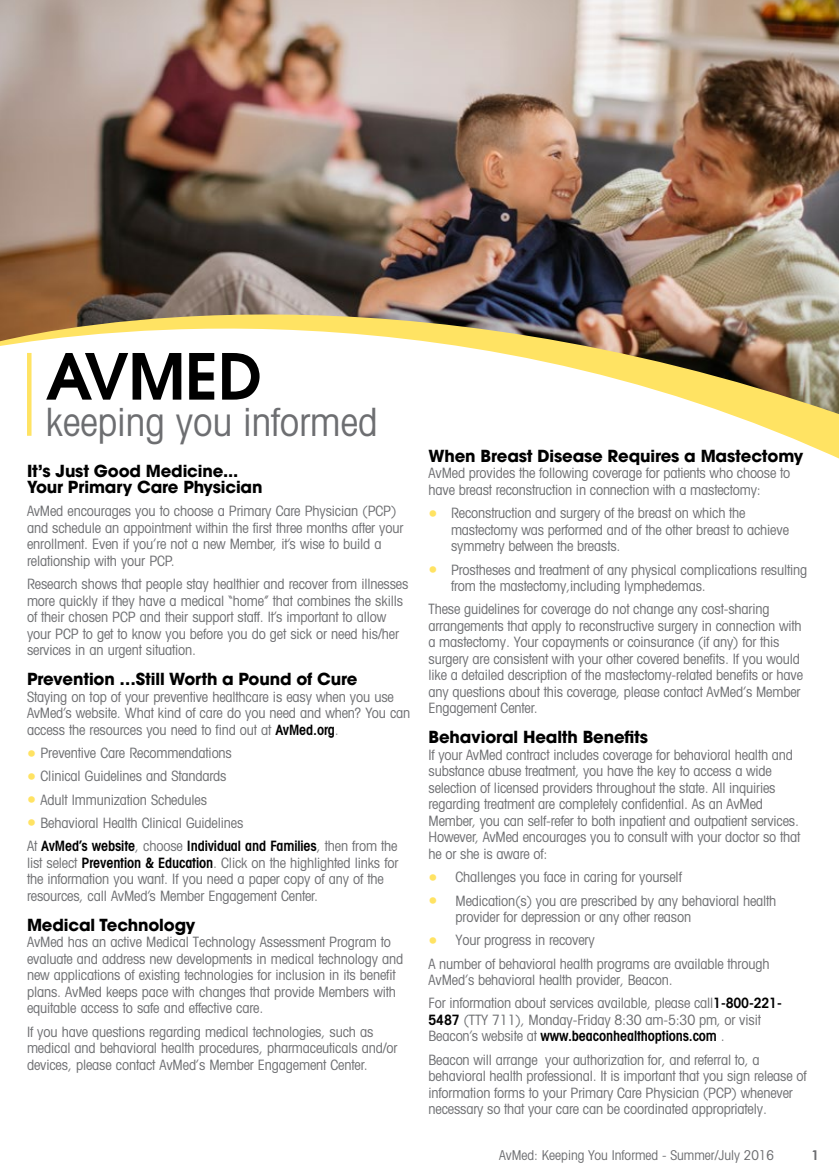
<style>
.page{position:relative;width:839px;height:1176px;background:#fff}
.page>*{position:absolute;margin:0;border:0;box-sizing:border-box;transform-origin:0 0}
.t1{font:600 63px "Avant Garde";color:#000}
.t2{font:condensed 39px "Avant Garde";color:#6d6e71}
.t3{font:700 16.5px/16.5px "Avant Garde";letter-spacing:-.01em;color:#000}
.t4{font:condensed 14.25px/16.5px "Avant Garde";letter-spacing:-.01em;color:#6d6e71}
.t5{font:condensed 13.5px "Avant Garde";color:#6d6e71}
.t6{font:700 13.5px "Century Gothic";color:#6d6e71}
.s1{font-weight:600;color:#000}
.s2{color:#77787b}
.s3{font-size:18px;color:#ffe363}
</style>
<div class="page">
<svg style="left:27px;top:414px;width:811px;height:44px"></svg>
<div style="left:27px;top:353px;width:5px;height:82px;background:#ffe363"></div>
<img style="left:0;top:0;width:838px;height:414px">
<h1 class="t1" style="left:46px;top:335px;width:218px">AVMED</h1>
<h2 class="t2" style="left:46px;top:397px;width:333px">keeping you informed</h2>
<p class="t3" style="left:27px;top:462px;width:237px">It’s Just Good Medicine...<br>Your Primary Care Physician</p>
<p class="t4" style="left:27px;top:502px;width:377px">AvMed encourages you to choose a Primary Care Physician (PCP) and schedule an appointment within the first three months after your enrollment. Even if you’re not a new Member, it’s wise to build a relationship with your PCP.</p>
<p class="t4" style="left:27px;top:575px;width:383px">Research shows that people stay healthier and recover from illnesses more quickly if they have a medical “home” that combines the skills of their chosen PCP and their support staff. It’s important to allow your PCP to get to know you before you do get sick or need his/her services in an urgent situation.</p>
<p class="t3" style="left:27px;top:670px;width:332px">Prevention …Still Worth a Pound of Cure</p>
<p class="t4" style="left:27px;top:688px;width:384px">Staying on top of your preventive healthcare is easy when you use<br>AvMed’s website. What kind of care do you need and when? You can access the resources you need to find out at <span class="s1">AvMed.org</span><span class="s2">.</span></p>
<p class="t4" style="left:27px;top:744px;width:206px"><span class="s3">•</span> Preventive Care Recommendations</p>
<p class="t4" style="left:27px;top:767px;width:201px"><span class="s3">•</span> Clinical Guidelines and Standards</p>
<p class="t4" style="left:27px;top:790px;width:181px"><span class="s3">•</span> Adult Immunization Schedules</p>
<p class="t4" style="left:27px;top:810px;width:372px;line-height:23.2px"><span class="s3">•</span> Behavioral Health Clinical Guidelines<br>At <span class="s1">AvMed’s website</span>, choose <span class="s1">Individual and Families</span>, then from the</p>
<p class="t4" style="left:27px;top:853px;width:372px">list select <span class="s1">Prevention &amp; Education</span>. Click on the highlighted links for the information you want. If you need a paper copy of any of the resources, call AvMed’s Member Engagement Center.</p>
<p class="t3" style="left:27px;top:916px;width:170px">Medical Technology</p>
<p class="t4" style="left:27px;top:933px;width:377px">AvMed has an active Medical Technology Assessment Program to evaluate and address new developments in medical technology and new applications of existing technologies for inclusion in its benefit plans. AvMed keeps pace with changes that provide Members with equitable access to safe and effective care.</p>
<p class="t4" style="left:27px;top:1022px;width:372px">If you have questions regarding medical technologies, such as medical and behavioral health procedures, pharmaceuticals and/or devices, please contact AvMed’s Member Engagement Center.</p>
<p class="t3" style="left:428px;top:447px;width:376px">When Breast Disease Requires a Mastectomy</p>
<p class="t4" style="left:428px;top:464px;width:363px">AvMed provides the following coverage for patients who choose to have breast reconstruction in connection with a mastectomy:</p>
<p class="t4" style="left:451px;top:504px;width:339px;text-indent:-22px"><span class="s3">•</span> Reconstruction and surgery of the breast on which the mastectomy was performed and of the other breast to achieve symmetry between the breasts.</p>
<p class="t4" style="left:451px;top:560px;width:357px;text-indent:-22px"><span class="s3">•</span> Prostheses and treatment of any physical complications resulting from the mastectomy,including lymphedemas.</p>
<p class="t4" style="left:428px;top:600px;width:376px">These guidelines for coverage do not change any cost-sharing arrangements that apply to reconstructive surgery in connection with a mastectomy. Your copayments or coinsurance (if any) for this surgery are consistent with your other covered benefits. If you would like a detailed description of the mastectomy-related benefits or have any questions about this coverage, please contact AvMed’s Member Engagement Center.</p>
<p class="t3" style="left:428px;top:728px;width:221px">Behavioral Health Benefits</p>
<p class="t4" style="left:428px;top:746px;width:373px">If your AvMed contract includes coverage for behavioral health and substance abuse treatment, you have the key to access a wide selection of licensed providers throughout the state. All inquiries regarding treatment are completely confidential. As an AvMed Member, you can self-refer to both inpatient and outpatient services.<br>However, AvMed encourages you to consult with your doctor so that he or she is aware of:</p>
<p class="t4" style="left:428px;top:868px;width:255px"><span class="s3">•</span> Challenges you face in caring for yourself</p>
<p class="t4" style="left:455px;top:891px;width:322px;text-indent:-27px"><span class="s3">•</span> Medication(s) you are prescribed by any behavioral health provider for depression or any other reason</p>
<p class="t4" style="left:428px;top:928px;width:342px;line-height:23.2px"><span class="s3">•</span> Your progress in recovery<br>A number of behavioral health programs are available through</p>
<p class="t4" style="left:428px;top:967px;width:354px;line-height:23.2px">AvMed’s behavioral health provider, Beacon.<br>For information about services available, please call<span class="s1">1-800-221-</span></p>
<p class="t4" style="left:428px;top:1010px;width:333px"><span class="s1">5487</span> (TTY 711), Monday-Friday 8:30 am-5:30 pm, or visit<br>Beacon’s website at <span class="s1">www.beaconhealthoptions.com</span> .</p>
<p class="t4" style="left:428px;top:1050px;width:379px">Beacon will arrange your authorization for, and referral to, a behavioral health professional. It is important that you sign release of information forms to your Primary Care Physician (PCP) whenever necessary so that your care can be coordinated appropriately.</p>
<p class="t5" style="left:499px;top:1146px;width:276px">AvMed: Keeping You Informed - Summer/July 2016</p>
<p class="t6" style="left:811px;top:1144px;width:9px">1</p>
</div>
